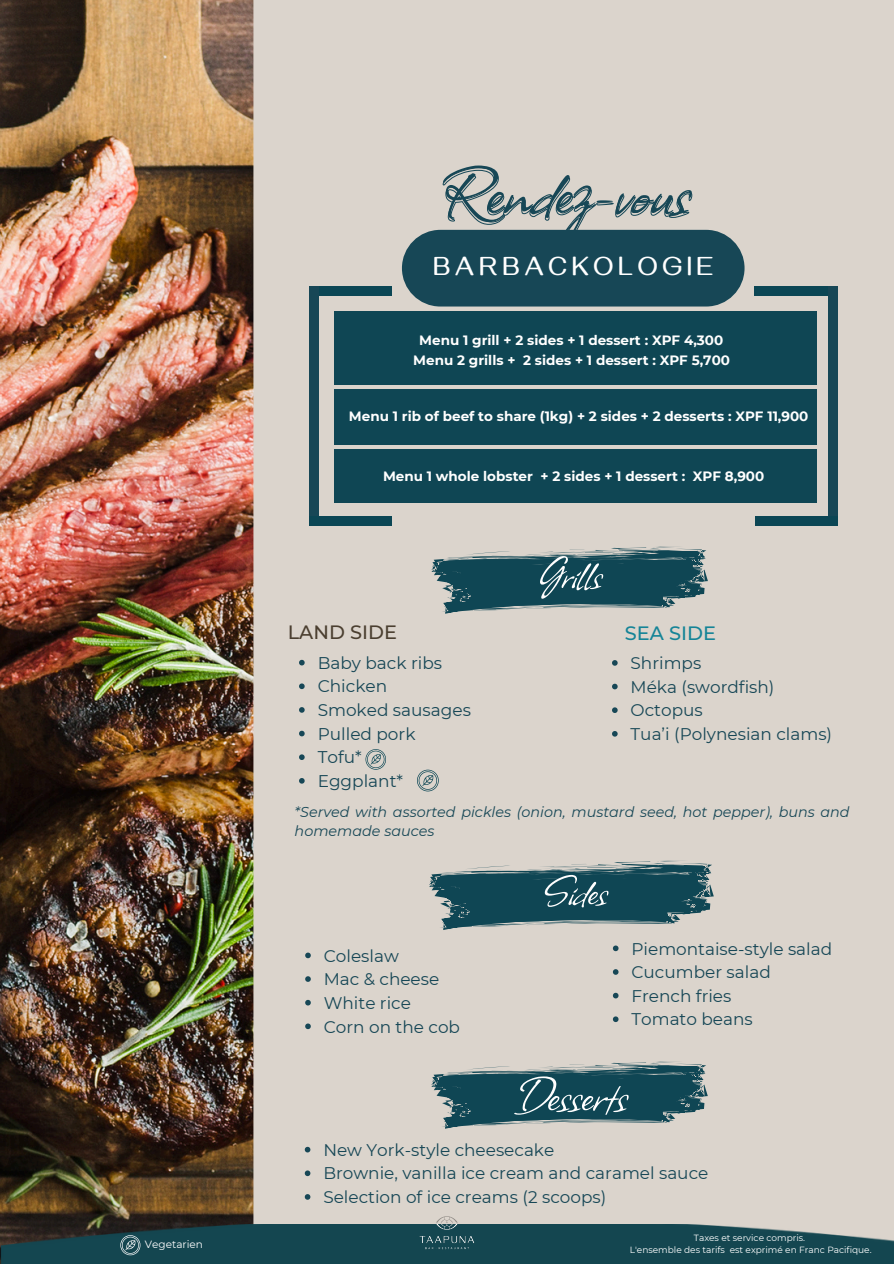
<style>
.page{position:relative;width:894px;height:1264px;background:#fff}
.page>*{position:absolute;margin:0;border:0;box-sizing:border-box;transform-origin:0 0}
.t1{font:84.15px "Allison";color:#174756}
.t2{font:58.05px "Allison";color:#fff}
.t3{font:50.25px "Allison";color:#fff}
.t4{font:700 27.3px "Gayathri";letter-spacing:.18em;color:#fff}
.t5{font:500 19.35px "Montserrat";color:#158497}
.t6{font:500 19.2px "Montserrat";color:#4b3f30}
.t7{font:16.95px "Montserrat";color:#174756}
.t8{font:16.8px "Montserrat";color:#174756}
.t9{font:italic 14.4px/19.2px "Montserrat";color:#174756}
.t10{font:700 13.5px "Montserrat";color:#fff}
.t11{font:10.5px "Montserrat";color:#fff}
.t12{font:9px "Montserrat";color:#fff}
</style>
<div class="page">
<div style="left:0;top:0;width:893px;height:1263px;background:#dbd4cc"></div>
<img style="left:0;top:0;width:253px;height:1224px">
<div style="left:402px;top:230px;width:342px;height:76px;background:#174756;border-radius:38px"></div>
<svg style="left:442px;top:167px;width:250px;height:63px"></svg>
<svg style="left:431px;top:546px;width:276px;height:67px"></svg>
<svg style="left:299px;top:660px;width:5px;height:5px"></svg>
<svg style="left:299px;top:683px;width:5px;height:6px"></svg>
<svg style="left:299px;top:707px;width:5px;height:5px"></svg>
<svg style="left:299px;top:730px;width:5px;height:6px"></svg>
<svg style="left:299px;top:754px;width:5px;height:6px"></svg>
<svg style="left:299px;top:778px;width:5px;height:5px"></svg>
<img style="left:0;top:1224px;width:893px;height:39px">
<svg style="left:120px;top:1235px;width:20px;height:20px"></svg>
<img style="left:418px;top:1216px;width:57px;height:33px">
<svg style="left:429px;top:860px;width:284px;height:70px"></svg>
<svg style="left:431px;top:1061px;width:276px;height:67px"></svg>
<svg style="left:365px;top:749px;width:20px;height:20px"></svg>
<svg style="left:417px;top:769px;width:21px;height:22px"></svg>
<div style="left:334px;top:311px;width:482px;height:74px;background:#0f4654"></div>
<div style="left:309px;top:286px;width:82px;height:9px;background:#0b4654"></div>
<svg style="left:612px;top:660px;width:5px;height:5px"></svg>
<svg style="left:612px;top:683px;width:5px;height:6px"></svg>
<svg style="left:612px;top:707px;width:5px;height:6px"></svg>
<svg style="left:612px;top:731px;width:5px;height:5px"></svg>
<svg style="left:305px;top:952px;width:6px;height:6px"></svg>
<svg style="left:305px;top:976px;width:6px;height:5px"></svg>
<svg style="left:305px;top:999px;width:6px;height:6px"></svg>
<svg style="left:305px;top:1023px;width:6px;height:6px"></svg>
<svg style="left:612px;top:945px;width:6px;height:6px"></svg>
<svg style="left:612px;top:969px;width:6px;height:5px"></svg>
<svg style="left:612px;top:992px;width:6px;height:6px"></svg>
<svg style="left:612px;top:1016px;width:6px;height:6px"></svg>
<svg style="left:305px;top:1146px;width:5px;height:6px"></svg>
<svg style="left:305px;top:1170px;width:5px;height:6px"></svg>
<svg style="left:305px;top:1194px;width:5px;height:5px"></svg>
<div style="left:754px;top:286px;width:82px;height:9px;background:#0b4654"></div>
<div style="left:309px;top:287px;width:10px;height:234px;background:#174756"></div>
<div style="left:827px;top:286px;width:10px;height:240px;background:#174756"></div>
<div style="left:309px;top:516px;width:82px;height:10px;background:#0b4654"></div>
<div style="left:334px;top:389px;width:482px;height:56px;background:#0f4654"></div>
<div style="left:334px;top:449px;width:482px;height:54px;background:#0f4654"></div>
<div style="left:755px;top:516px;width:82px;height:10px;background:#0b4654"></div>
<p class="t11" style="left:145px;top:1237px;width:60px">Vegetarien</p>
<h1 class="t1" style="left:442px;top:137px;width:249px">Rendez-vous</h1>
<h3 class="t4" style="left:433px;top:255px;width:282px">BARBACKOLOGIE</h3>
<p class="t10" style="left:419px;top:332px;width:305px">Menu 1 grill + 2 sides + 1 dessert : XPF 4,300</p>
<h4 class="t10" style="left:413px;top:352px;width:318px">Menu 2 grills + 2 sides + 1 dessert : XPF 5,700</h4>
<p class="t10" style="left:349px;top:407px;width:461px">Menu 1 rib of beef to share (1kg) + 2 sides + 2 desserts : XPF 11,900</p>
<p class="t10" style="left:383px;top:467px;width:383px">Menu 1 whole lobster + 2 sides + 1 dessert : XPF 8,900</p>
<p class="t3" style="left:537px;top:542px;width:66px">Grills</p>
<p class="t6" style="left:288px;top:620px;width:111px">LAND SIDE</p>
<p class="t5" style="left:624px;top:621px;width:93px">SEA SIDE</p>
<p class="t8" style="left:630px;top:653px;width:72px">Shrimps</p>
<p class="t8" style="left:630px;top:676px;width:145px">Méka (swordfish)</p>
<p class="t8" style="left:630px;top:700px;width:74px">Octopus</p>
<p class="t8" style="left:630px;top:723px;width:203px">Tua’i (Polynesian clams)</p>
<p class="t7" style="left:317px;top:652px;width:126px">Baby back ribs</p>
<p class="t7" style="left:317px;top:676px;width:71px">Chicken</p>
<p class="t7" style="left:317px;top:699px;width:155px">Smoked sausages</p>
<p class="t7" style="left:317px;top:723px;width:99px">Pulled pork</p>
<p class="t7" style="left:317px;top:747px;width:45px">Tofu*</p>
<h3 class="t7" style="left:317px;top:770px;width:87px">Eggplant*</h3>
<p class="t9" style="left:294px;top:802px;width:556px">*Served with assorted pickles (onion, mustard seed, hot pepper), buns and homemade sauces</p>
<p class="t3" style="left:544px;top:859px;width:65px">Sides</p>
<p class="t8" style="left:323px;top:945px;width:77px">Coleslaw</p>
<p class="t8" style="left:323px;top:968px;width:117px">Mac &amp; cheese</p>
<p class="t8" style="left:323px;top:992px;width:89px">White rice</p>
<h3 class="t8" style="left:323px;top:1016px;width:138px">Corn on the cob</h3>
<p class="t8" style="left:631px;top:938px;width:202px">Piemontaise-style salad</p>
<p class="t8" style="left:631px;top:961px;width:141px">Cucumber salad</p>
<p class="t8" style="left:631px;top:985px;width:101px">French fries</p>
<p class="t8" style="left:631px;top:1009px;width:123px">Tomato beans</p>
<p class="t2" style="left:514px;top:1057px;width:114px">Desserts</p>
<p class="t8" style="left:323px;top:1139px;width:232px">New York-style cheesecake</p>
<p class="t8" style="left:323px;top:1163px;width:386px">Brownie, vanilla ice cream and caramel sauce</p>
<p class="t8" style="left:323px;top:1186px;width:284px">Selection of ice creams (2 scoops)</p>
<h2 class="t12" style="left:693px;top:1232px;width:113px">Taxes et service compris.</h2>
<p class="t12" style="left:629px;top:1244px;width:97px">L'ensemble des tarifs</p>
<p class="t12" style="left:729px;top:1244px;width:143px">est exprimé en Franc Pacifique.</p>
</div>
